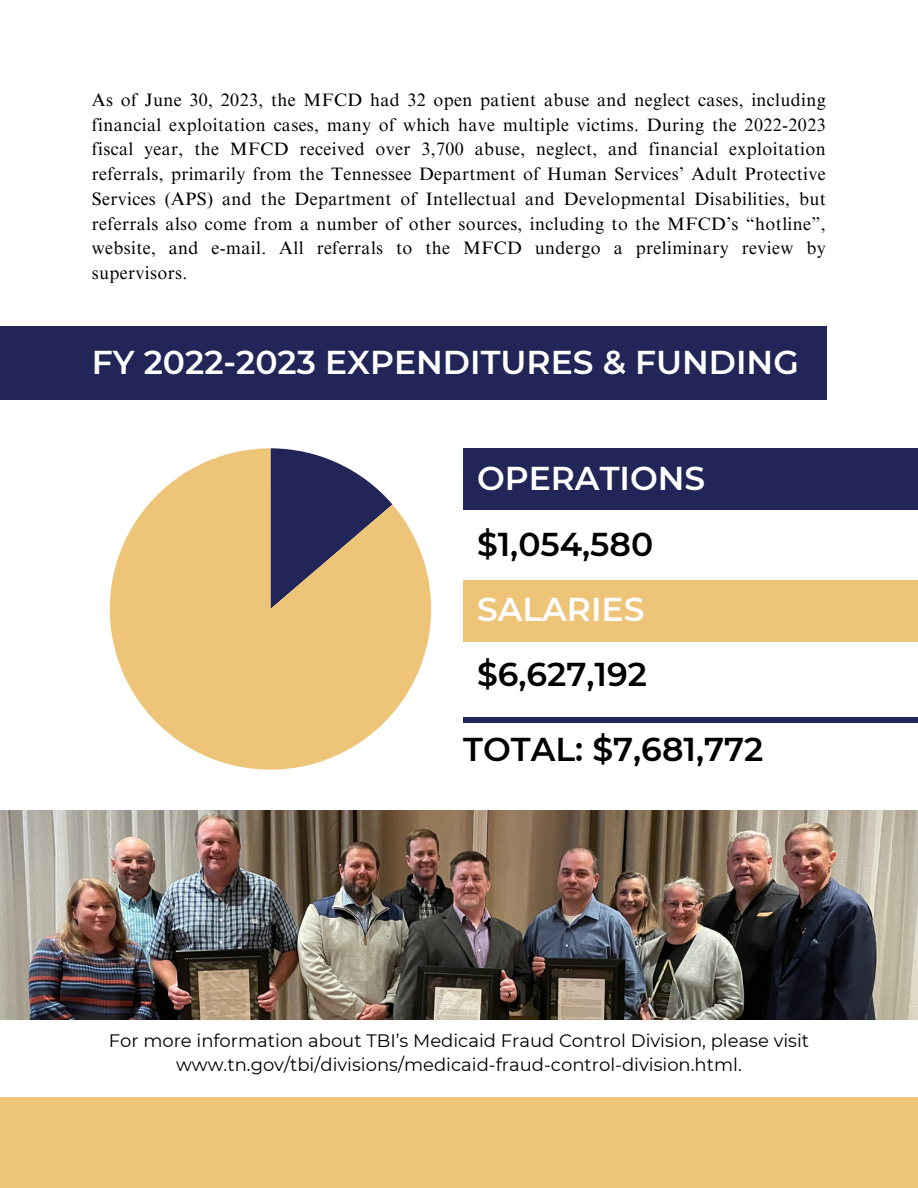
<style>
.page{position:relative;width:918px;height:1188px;background:#edc478}
.page>*{position:absolute;margin:0;border:0;box-sizing:border-box;transform-origin:0 0}
.t1{font:600 33px "Montserrat";color:#fff}
.t2{font:600 33px "Montserrat";color:#000}
.t3{font:18px/24.8px "Times NRMT Pro";letter-spacing:.02em;color:#000;text-align:justify}
.t4{font:18px "Montserrat";color:#000}
</style>
<div class="page">
<div style="left:0;top:0;width:918px;height:1096px;background:#fff"></div>
<div style="left:0;top:327px;width:826px;height:73px;background:#212557"></div>
<svg style="left:110px;top:448px;width:321px;height:322px;fill:#edc478"></svg>
<div style="left:463px;top:448px;width:455px;height:62px;background:#212557"></div>
<div style="left:463px;top:580px;width:455px;height:61px;background:#edc478"></div>
<div style="left:463px;top:717px;width:455px;height:5px;background:#212557"></div>
<img style="left:0;top:810px;width:918px;height:209px">
<p class="t3" style="left:92px;top:89px;width:736px">As of June 30, 2023, the MFCD had 32 open patient abuse and neglect cases, including financial exploitation cases, many of which have multiple victims. During the 2022-2023 fiscal year, the MFCD received over 3,700 abuse, neglect, and financial exploitation referrals, primarily from the Tennessee Department of Human Services’ Adult Protective Services (APS) and the Department of Intellectual and Developmental Disabilities, but referrals also come from a number of other sources, including to the MFCD’s “hotline”, website, and e-mail. All referrals to the MFCD undergo a preliminary review by supervisors.</p>
<p class="t1" style="left:92px;top:342px;width:709px">FY 2022-2023 EXPENDITURES &amp; FUNDING</p>
<p class="t1" style="left:477px;top:458px;width:230px">OPERATIONS</p>
<p class="t2" style="left:477px;top:524px;width:178px">$1,054,580</p>
<p class="t1" style="left:477px;top:589px;width:169px">SALARIES</p>
<p class="t2" style="left:477px;top:655px;width:171px">$6,627,192</p>
<p class="t2" style="left:463px;top:729px;width:302px">TOTAL: $7,681,772</p>
<p class="t4" style="left:109px;top:1029px;width:702px">For more information about TBI’s Medicaid Fraud Control Division, please visit</p>
<p class="t4" style="left:176px;top:1054px;width:567px">www.tn.gov/tbi/divisions/medicaid-fraud-control-division.html.</p>
</div>
